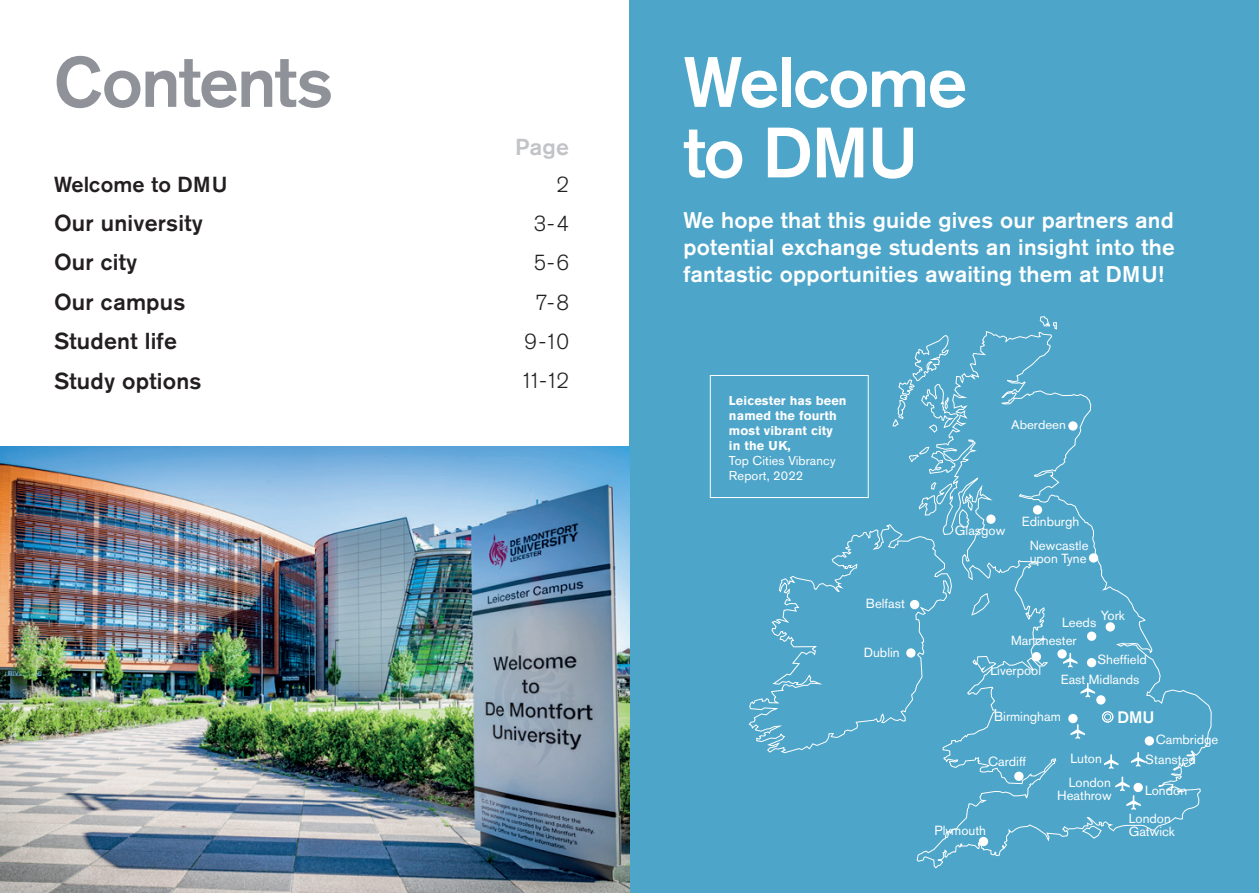
<style>
.page{position:relative;width:1259px;height:893px;background:#fff}
.page>*{position:absolute;margin:0;border:0;box-sizing:border-box;transform-origin:0 0}
.NEW-Heading_medium{font:500 70.5px/70.5px "Akzidenz Grotesk Pro";letter-spacing:-.025em;color:#fff}
.NEW-Heading_medium-2{font:500 70.5px "Akzidenz Grotesk Pro";letter-spacing:-.025em;color:#8f9399}
.NEW-Intro-Cluster_standard{font:500 22.95px "Akzidenz Grotesk Pro";letter-spacing:.01em;color:#231f20}
.NEW-Intro-Cluster_standard-2{font:500 22.95px "Akzidenz Grotesk Pro";color:#c2c3c6}
.NEW-Intro-Cluster_standard-3{font:500 22.5px/27px "Akzidenz Grotesk Pro";letter-spacing:.01em;color:#fff;text-align:justify}
.NEW-Intro-Cluster_standard-4{font:300 21.6px "Akzidenz Grotesk Pro";color:#231f20}
.NEW-Intro-Cluster_standard-5{font:500 21.6px "Akzidenz Grotesk Pro";letter-spacing:.01em;color:#231f20}
.NEW-Heading_medium-3{font:500 16.5px "Akzidenz Grotesk Pro";color:#fff}
.t1{font:13.2px/23.7px "Akzidenz Grotesk Pro";color:#fff}
.NEW-Body_standard{font:700 12.75px/15px "Akzidenz Grotesk Pro";letter-spacing:.01em;color:#fff}
.t2{font:12.45px "Akzidenz Grotesk Pro";color:#fff;scale:1.06 1}
.s1{font-weight:400}
</style>
<div class="page">
<div style="left:629px;top:0;width:630px;height:893px;background:#4da5c9"></div>
<svg style="left:1039px;top:316px;width:18px;height:14px"></svg>
<svg style="left:909px;top:454px;width:7px;height:8px"></svg>
<svg style="left:892px;top:354px;width:24px;height:73px"></svg>
<svg style="left:748px;top:524px;width:168px;height:229px"></svg>
<svg style="left:916px;top:331px;width:295px;height:538px"></svg>
<svg style="left:1063px;top:652px;width:14px;height:15px"></svg>
<svg style="left:1080px;top:682px;width:15px;height:15px"></svg>
<svg style="left:1070px;top:723px;width:15px;height:16px"></svg>
<svg style="left:1104px;top:753px;width:14px;height:16px"></svg>
<svg style="left:1131px;top:751px;width:14px;height:16px"></svg>
<svg style="left:1115px;top:776px;width:26px;height:34px"></svg>
<svg style="left:1088px;top:553px;width:10px;height:10px"></svg>
<div style="left:1087px;top:631px;width:9px;height:10px;background:#fff;border-radius:50%"></div>
<div style="left:1144px;top:736px;width:10px;height:9px;background:#fff;border-radius:50%"></div>
<div style="left:1133px;top:783px;width:9px;height:9px;background:#fff;border-radius:50%"></div>
<div style="left:1068px;top:714px;width:9px;height:9px;background:#fff;border-radius:50%"></div>
<div style="left:1087px;top:658px;width:9px;height:9px;background:#fff;border-radius:50%"></div>
<div style="left:1033px;top:505px;width:9px;height:9px;background:#fff;border-radius:50%"></div>
<div style="left:986px;top:514px;width:9px;height:10px;background:#fff;border-radius:50%"></div>
<div style="left:1014px;top:772px;width:9px;height:9px;background:#fff;border-radius:50%"></div>
<div style="left:979px;top:837px;width:9px;height:9px;background:#fff;border-radius:50%"></div>
<div style="left:910px;top:600px;width:9px;height:9px;background:#fff;border-radius:50%"></div>
<div style="left:906px;top:648px;width:9px;height:10px;background:#fff;border-radius:50%"></div>
<div style="left:1031px;top:652px;width:10px;height:9px;background:#fff;border-radius:50%"></div>
<div style="left:1057px;top:649px;width:9px;height:10px;background:#fff;border-radius:50%"></div>
<div style="left:1105px;top:622px;width:10px;height:9px;background:#fff;border-radius:50%"></div>
<div style="left:1096px;top:695px;width:9px;height:10px;background:#fff;border-radius:50%"></div>
<div style="left:1068px;top:421px;width:9px;height:10px;background:#fff;border-radius:50%"></div>
<img style="left:1094px;top:704px;width:26px;height:26px">
<div style="left:1102px;top:711px;width:11px;height:11px;border:1px solid #fff;border-radius:50%"></div>
<div style="left:1104px;top:714px;width:7px;height:6px;border:1px solid #fff;border-radius:50%"></div>
<div style="left:710px;top:375px;width:158px;height:123px;border:1px solid #fff"></div>
<img style="left:0;top:446px;width:629px;height:447px">
<p class="NEW-Heading_medium-2" style="left:54px;top:37px;width:281px">Contents</p>
<p class="NEW-Heading_medium" style="left:683px;top:46px;width:285px">Welcome to DMU</p>
<p class="NEW-Intro-Cluster_standard-2" style="left:515px;top:132px;width:55px">Page</p>
<p class="NEW-Intro-Cluster_standard-5" style="left:54px;top:170px;width:175px">Welcome to DMU</p>
<p class="NEW-Intro-Cluster_standard-4" style="left:556px;top:171px;width:14px">2</p>
<p class="NEW-Intro-Cluster_standard" style="left:54px;top:208px;width:150px">Our university</p>
<p class="NEW-Intro-Cluster_standard-4" style="left:534px;top:209px;width:37px">3-4</p>
<p class="NEW-Intro-Cluster_standard" style="left:54px;top:248px;width:85px">Our city</p>
<p class="NEW-Intro-Cluster_standard-4" style="left:534px;top:249px;width:37px">5-6</p>
<p class="NEW-Intro-Cluster_standard" style="left:54px;top:287px;width:133px">Our campus</p>
<p class="NEW-Intro-Cluster_standard-4" style="left:535px;top:288px;width:35px">7-8</p>
<p class="NEW-Intro-Cluster_standard" style="left:54px;top:326px;width:124px">Student life</p>
<p class="NEW-Intro-Cluster_standard-4" style="left:524px;top:327px;width:46px">9-10</p>
<p class="NEW-Intro-Cluster_standard" style="left:54px;top:366px;width:149px">Study options</p>
<p class="NEW-Intro-Cluster_standard-4" style="left:520px;top:367px;width:50px">11-12</p>
<p class="NEW-Intro-Cluster_standard-3" style="left:683px;top:207px;width:493px">We hope that this guide gives our partners and potential exchange students an insight into the fantastic opportunities awaiting them at DMU!</p>
<p class="NEW-Body_standard" style="left:729px;top:392px;width:119px">Leicester has been named the fourth most vibrant city in the UK,<br><span class="s1">Top Cities Vibrancy<br>Report, 2022</span></p>
<p class="t1" style="left:866px;top:591px;width:40px">Belfast</p>
<p class="t1" style="left:864px;top:641px;width:37px">Dublin</p>
<p class="t2" style="left:1011px;top:416px;width:53px">Aberdeen</p>
<p class="t1" style="left:955px;top:518px;width:52px">Glasgow</p>
<p class="t1" style="left:1029px;top:510px;width:60px;text-indent:-8px">Edinburgh<br>Newcastle</p>
<p class="t1" style="left:1029px;top:547px;width:58px">upon Tyne</p>
<p class="t1" style="left:1101px;top:604px;width:25px">York</p>
<p class="t1" style="left:1062px;top:610px;width:36px">Leeds</p>
<p class="t1" style="left:1011px;top:629px;width:67px">Manchester</p>
<p class="t1" style="left:990px;top:659px;width:52px">Liverpool</p>
<p class="t1" style="left:1097px;top:647px;width:51px">Sheffield</p>
<p class="t1" style="left:1060px;top:667px;width:80px">East Midlands</p>
<p class="NEW-Heading_medium-3" style="left:1117px;top:707px;width:38px">DMU</p>
<p class="t1" style="left:994px;top:705px;width:68px">Birmingham</p>
<p class="t1" style="left:988px;top:749px;width:39px">Cardiff</p>
<p class="t1" style="left:1155px;top:728px;width:64px">Cambridge</p>
<p class="t1" style="left:1068px;top:746px;width:44px;line-height:24.5px">Luton<br>London</p>
<p class="t1" style="left:1057px;top:784px;width:56px">Heathrow</p>
<p class="t1" style="left:1145px;top:747px;width:52px">Stansted</p>
<p class="t1" style="left:1145px;top:779px;width:44px">London</p>
<p class="t1" style="left:934px;top:818px;width:53px">Plymouth</p>
<p class="t1" style="left:1128px;top:811px;width:48px;line-height:13.2px">London<br>Gatwick</p>
</div>
